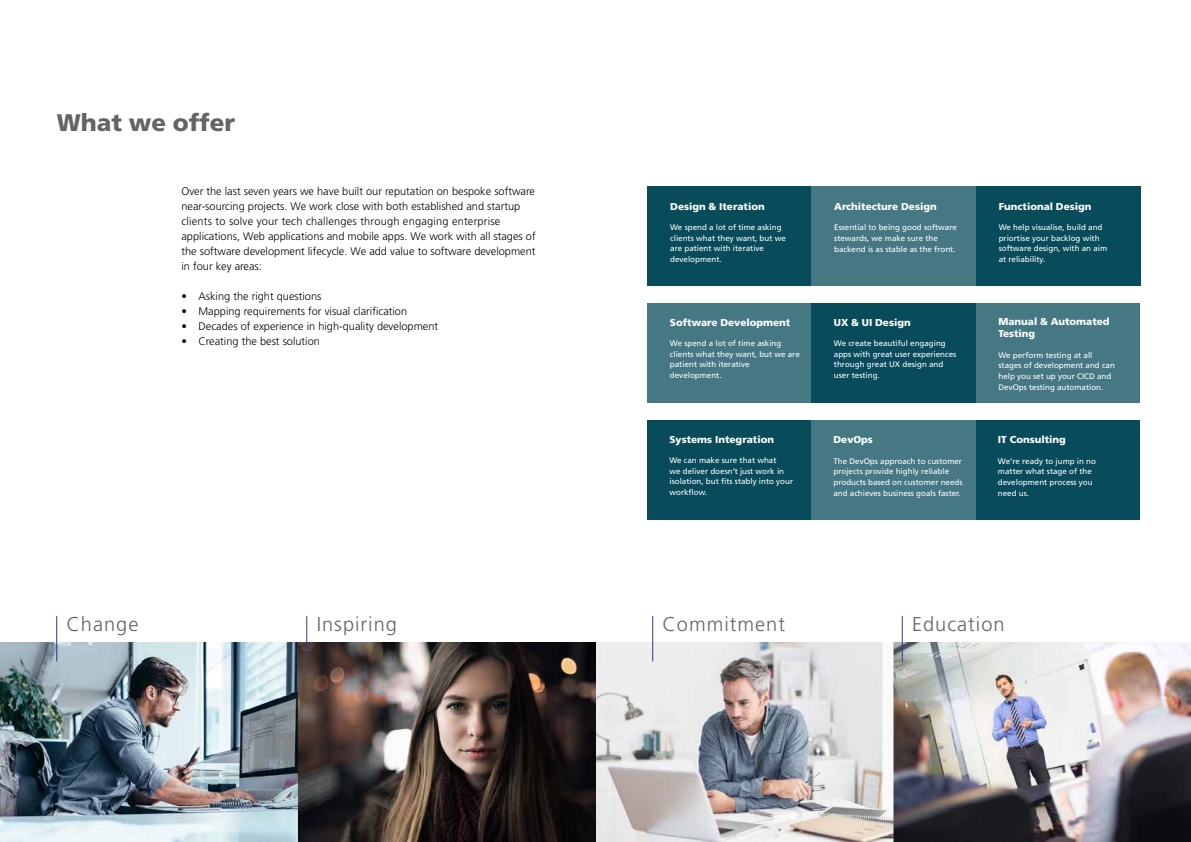
<style>
.page{position:relative;width:1191px;height:842px;background:#fff}
.page>*{position:absolute;margin:0;border:0;box-sizing:border-box;transform-origin:0 0}
.t1{font:24px "A Frutiger 75";color:#636466}
.t2{font:20px "A Frutiger 45";letter-spacing:.05em;color:#636466}
.t3{font:11px/15px "A Frutiger 45";color:#000}
.t4{font:10px/12px "A Frutiger 75";color:#fff}
.t5{font:8px/10.7px "A Frutiger 55";color:#fff}
</style>
<div class="page">
<img style="left:0;top:642px;width:1191px;height:200px">
<hr style="left:56px;top:616px;width:1px;height:45px;background:#25408f">
<hr style="left:652px;top:616px;width:1px;height:45px;background:#25408f">
<hr style="left:901px;top:616px;width:1px;height:45px;background:#25408f">
<hr style="left:306px;top:616px;width:1px;height:45px;background:#25408f">
<div style="left:647px;top:186px;width:165px;height:99px;background:#084b5b"></div>
<div style="left:647px;top:420px;width:164px;height:99px;background:#084b5b"></div>
<div style="left:647px;top:303px;width:164px;height:99px;background:#467884"></div>
<div style="left:976px;top:186px;width:164px;height:99px;background:#084b5b"></div>
<div style="left:975px;top:420px;width:164px;height:99px;background:#084b5b"></div>
<div style="left:975px;top:303px;width:165px;height:99px;background:#467884"></div>
<div style="left:811px;top:186px;width:165px;height:99px;background:#467884"></div>
<div style="left:810px;top:420px;width:165px;height:99px;background:#467884"></div>
<div style="left:811px;top:303px;width:164px;height:99px;background:#084b5b"></div>
<h1 class="t1" style="left:57px;top:108px;width:180px">What we offer</h1>
<p class="t3" style="left:181px;top:184px;width:356px">Over the last seven years we have built our reputation on bespoke software near-sourcing projects. We work close with both established and startup clients to solve your tech challenges through engaging enterprise applications, Web applications and mobile apps. We work with all stages of the software development lifecycle. We add value to software development in four key areas:</p>
<h3 class="t3" style="left:181px;top:289px;width:141px">• Asking the right questions</h3>
<h3 class="t3" style="left:181px;top:304px;width:227px">• Mapping requirements for visual clarification</h3>
<h3 class="t3" style="left:181px;top:319px;width:258px">• Decades of experience in high-quality development</h3>
<h3 class="t3" style="left:181px;top:334px;width:140px">• Creating the best solution</h3>
<p class="t4" style="left:670px;top:200px;width:96px">Design &amp; Iteration</p>
<p class="t5" style="left:670px;top:222px;width:117px">We spend a lot of time asking clients what they want, but we are patient with iterative development.</p>
<p class="t4" style="left:670px;top:316px;width:122px">Software Development</p>
<p class="t5" style="left:670px;top:338px;width:131px">We spend a lot of time asking clients what they want, but we are patient with iterative development.</p>
<p class="t4" style="left:669px;top:433px;width:106px">Systems Integration</p>
<p class="t5" style="left:669px;top:455px;width:125px">We can make sure that what<br>we deliver doesn’t just work in isolation, but fits stably into your workflow.</p>
<p class="t4" style="left:834px;top:200px;width:104px">Architecture Design</p>
<p class="t5" style="left:834px;top:222px;width:124px">Essential to being good software stewards, we make sure the backend is as stable as the front.</p>
<p class="t4" style="left:834px;top:316px;width:78px">UX &amp; UI Design</p>
<p class="t5" style="left:834px;top:338px;width:124px">We create beautiful engaging apps with great user experiences through great UX design and user testing.</p>
<p class="t4" style="left:833px;top:434px;width:41px">DevOps</p>
<p class="t5" style="left:833px;top:456px;width:130px">The DevOps approach to customer projects provide highly reliable products based on customer needs and achieves business goals faster.</p>
<p class="t4" style="left:998px;top:200px;width:94px">Functional Design</p>
<p class="t5" style="left:998px;top:222px;width:110px">We help visualise, build and priortise your backlog with software design, with an aim at reliability.</p>
<p class="t4" style="left:998px;top:316px;width:113px">Manual &amp; Automated<br>Testing</p>
<p class="t5" style="left:998px;top:349px;width:118px">We perform testing at all stages of development and can help you set up your CICD and<br>DevOps testing automation.</p>
<p class="t4" style="left:998px;top:434px;width:69px">IT Consulting</p>
<p class="t5" style="left:998px;top:456px;width:100px">We’re ready to jump in no matter what stage of the development process you need us.</p>
<h2 class="t2" style="left:67px;top:613px;width:73px">Change</h2>
<h2 class="t2" style="left:317px;top:613px;width:82px">Inspiring</h2>
<h2 class="t2" style="left:662px;top:613px;width:124px">Commitment</h2>
<h2 class="t2" style="left:912px;top:613px;width:94px">Education</h2>
</div>
